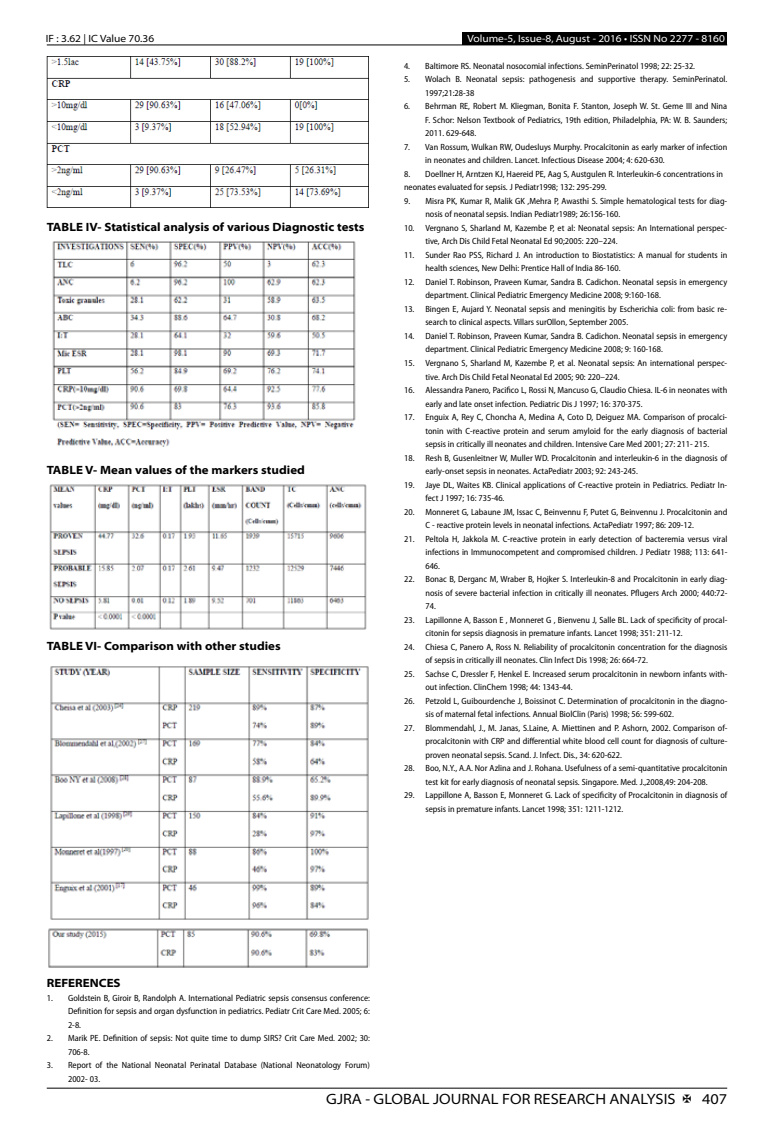
<style>
.page{position:relative;width:774px;height:1136px;background:#fff}
.page>*{position:absolute;margin:0;border:0;box-sizing:border-box;transform-origin:0 0}
.t1{font:semi-expanded 15px "Myriad Pro";color:#000}
.t2{font:700 semi-expanded 12px "Myriad Pro";color:#000}
.t3{font:semi-expanded 10.5px "Myriad Pro";color:#fff}
.t4{font:semi-expanded 10.5px "Myriad Pro";color:#000}
.t5{font:semi-condensed 9px/13.5px "Myriad Pro";color:#000}
</style>
<div class="page">
<hr style="left:47px;top:1087px;width:680px;height:1px;background:#000">
<div style="left:462px;top:32px;width:265px;height:13px;background:#000"></div>
<hr style="left:47px;top:45px;width:680px;height:1px;background:#000">
<img style="left:47px;top:56px;width:322px;height:151px">
<img style="left:52px;top:241px;width:304px;height:206px">
<img style="left:49px;top:484px;width:318px;height:146px">
<img style="left:50px;top:666px;width:319px;height:254px">
<img style="left:48px;top:928px;width:322px;height:40px">
<p class="t4" style="left:46px;top:32px;width:110px">IF : 3.62 | IC Value 70.36</p>
<h2 class="t2" style="left:47px;top:220px;width:319px">TABLE IV- Statistical analysis of various Diagnostic tests</h2>
<h2 class="t2" style="left:47px;top:463px;width:260px">TABLE V- Mean values of the markers studied</h2>
<h2 class="t2" style="left:47px;top:638px;width:235px">TABLE VI- Comparison with other studies</h2>
<p class="t3" style="left:467px;top:32px;width:259px">Volume-5, Issue-8, August - 2016 • ISSN No 2277 - 8160</p>
<p class="t5" style="left:404px;top:59px;width:293px">4. Baltimore RS. Neonatal nosocomial infections. SeminPerinatol 1998; 22: 25-32.</p>
<p class="t5" style="left:425px;top:73px;width:303px;text-indent:-21px">5. Wolach B. Neonatal sepsis: pathogenesis and supportive therapy. SeminPerinatol.<br>1997;21:28-38</p>
<p class="t5" style="left:425px;top:100px;width:303px;text-align:justify;text-indent:-21px">6. Behrman RE, Robert M. Kliegman, Bonita F. Stanton, Joseph W. St. Geme III and Nina F. Schor: Nelson Textbook of Pediatrics, 19th edition, Philadelphia, PA: W. B. Saunders; 2011. 629-648.</p>
<p class="t5" style="left:425px;top:140px;width:303px;text-indent:-21px">7. Van Rossum, Wulkan RW, Oudesluys Murphy. Procalcitonin as early marker of infection in neonates and children. Lancet. Infectious Disease 2004; 4: 620-630.</p>
<p class="t5" style="left:404px;top:167px;width:320px">8. Doellner H, Arntzen KJ, Haereid PE, Aag S, Austgulen R. Interleukin-6 concentrations in neonates evaluated for sepsis. J Pediatr1998; 132: 295-299.</p>
<p class="t5" style="left:425px;top:194px;width:303px;text-indent:-21px">9. Misra PK, Kumar R, Malik GK ,Mehra P, Awasthi S. Simple hematological tests for diag&shy;nosis of neonatal sepsis. Indian Pediatr1989; 26:156-160.</p>
<p class="t5" style="left:425px;top:221px;width:303px;text-indent:-21px">10. Vergnano S, Sharland M, Kazembe P, et al: Neonatal sepsis: An International perspec&shy;tive, Arch Dis Child Fetal Neonatal Ed 90;2005: 220–224.</p>
<p class="t5" style="left:425px;top:248px;width:303px;text-indent:-21px">11. Sunder Rao PSS, Richard J. An introduction to Biostatistics: A manual for students in health sciences, New Delhi: Prentice Hall of India 86-160.</p>
<p class="t5" style="left:425px;top:275px;width:303px;text-indent:-21px">12. Daniel T. Robinson, Praveen Kumar, Sandra B. Cadichon. Neonatal sepsis in emergency department. Clinical Pediatric Emergency Medicine 2008; 9:160-168.</p>
<p class="t5" style="left:425px;top:302px;width:303px;text-indent:-21px">13. Bingen E, Aujard Y. Neonatal sepsis and meningitis by Escherichia coli: from basic re&shy;search to clinical aspects. Villars surOllon, September 2005.</p>
<p class="t5" style="left:425px;top:329px;width:303px;text-indent:-21px">14. Daniel T. Robinson, Praveen Kumar, Sandra B. Cadichon. Neonatal sepsis in emergency department. Clinical Pediatric Emergency Medicine 2008; 9: 160-168.</p>
<p class="t5" style="left:425px;top:356px;width:303px;text-indent:-21px">15. Vergnano S, Sharland M, Kazembe P, et al. Neonatal sepsis: An international perspec&shy;tive. Arch Dis Child Fetal Neonatal Ed 2005; 90: 220–224.</p>
<p class="t5" style="left:425px;top:383px;width:303px;text-indent:-21px">16. Alessandra Panero, Pacifico L, Rossi N, Mancuso G, Claudio Chiesa. IL-6 in neonates with early and late onset infection. Pediatric Dis J 1997; 16: 370-375.</p>
<p class="t5" style="left:425px;top:410px;width:303px;text-align:justify;text-indent:-21px">17. Enguix A, Rey C, Choncha A, Medina A, Coto D, Deiguez MA. Comparison of procalci&shy;tonin with C-reactive protein and serum amyloid for the early diagnosis of bacterial sepsis in critically ill neonates and children. Intensive Care Med 2001; 27: 211- 215.</p>
<p class="t5" style="left:425px;top:451px;width:303px;text-indent:-21px">18. Resh B, Gusenleitner W, Muller WD. Procalcitonin and interleukin-6 in the diagnosis of early-onset sepsis in neonates. ActaPediatr 2003; 92: 243-245.</p>
<p class="t5" style="left:425px;top:478px;width:303px;text-indent:-21px">19. Jaye DL, Waites KB. Clinical applications of C-reactive protein in Pediatrics. Pediatr In&shy;fect J 1997; 16: 735-46.</p>
<p class="t5" style="left:425px;top:505px;width:303px;text-indent:-21px">20. Monneret G, Labaune JM, Issac C, Beinvennu F, Putet G, Beinvennu J. Procalcitonin and<br>C - reactive protein levels in neonatal infections. ActaPediatr 1997; 86: 209-12.</p>
<p class="t5" style="left:425px;top:532px;width:303px;text-align:justify;text-indent:-21px">21. Peltola H, Jakkola M. C-reactive protein in early detection of bacteremia versus viral infections in Immunocompetent and compromised children. J Pediatr 1988; 113: 641- 646.</p>
<p class="t5" style="left:425px;top:572px;width:303px;text-align:justify;text-indent:-21px">22. Bonac B, Derganc M, Wraber B, Hojker S. Interleukin-8 and Procalcitonin in early diag&shy;nosis of severe bacterial infection in critically ill neonates. Pflugers Arch 2000; 440:72- 74.</p>
<p class="t5" style="left:425px;top:613px;width:303px;text-indent:-21px">23. Lapillonne A, Basson E , Monneret G , Bienvenu J, Salle BL. Lack of specificity of procal&shy;citonin for sepsis diagnosis in premature infants. Lancet 1998; 351: 211-12.</p>
<p class="t5" style="left:425px;top:640px;width:303px;text-indent:-21px">24. Chiesa C, Panero A, Ross N. Reliability of procalcitonin concentration for the diagnosis of sepsis in critically ill neonates. Clin Infect Dis 1998; 26: 664-72.</p>
<p class="t5" style="left:425px;top:667px;width:303px;text-indent:-21px">25. Sachse C, Dressler F, Henkel E. Increased serum procalcitonin in newborn infants with&shy;out infection. ClinChem 1998; 44: 1343-44.</p>
<p class="t5" style="left:425px;top:694px;width:303px;text-indent:-21px">26. Petzold L, Guibourdenche J, Boissinot C. Determination of procalcitonin in the diagno&shy;sis of maternal fetal infections. Annual BiolClin (Paris) 1998; 56: 599-602.</p>
<p class="t5" style="left:425px;top:721px;width:303px;text-align:justify;text-indent:-21px">27. Blommendahl, J., M. Janas, S.Laine, A. Miettinen and P. Ashorn, 2002. Comparison of&shy;procalcitonin with CRP and differential white blood cell count for diagnosis of culture&shy;proven neonatal sepsis. Scand. J. Infect. Dis., 34: 620-622.</p>
<p class="t5" style="left:404px;top:761px;width:325px;text-align:center">28. Boo, N.Y., A.A. Nor Azlina and J. Rohana. Usefulness of a semi-quantitative procalcitonin test kit for early diagnosis of neonatal sepsis. Singapore. Med. J.,2008,49: 204-208.</p>
<p class="t5" style="left:425px;top:788px;width:303px;text-indent:-21px">29. Lappillone A, Basson E, Monneret G. Lack of specificity of Procalcitonin in diagnosis of sepsis in premature infants. Lancet 1998; 351: 1211-1212.</p>
<h2 class="t2" style="left:47px;top:976px;width:75px">REFERENCES</h2>
<p class="t5" style="left:68px;top:991px;width:303px;text-align:justify;text-indent:-21px">1. Goldstein B, Giroir B, Randolph A. International Pediatric sepsis consensus conference:<br>Definition for sepsis and organ dysfunction in pediatrics. Pediatr Crit Care Med. 2005; 6:<br>2-8.</p>
<p class="t5" style="left:68px;top:1031px;width:303px;text-indent:-21px">2. Marik PE. Definition of sepsis: Not quite time to dump SIRS? Crit Care Med. 2002; 30:<br>706-8.</p>
<p class="t5" style="left:68px;top:1058px;width:303px;text-indent:-21px">3. Report of the National Neonatal Perinatal Database (National Neonatology Forum)<br>2002- 03.</p>
<h1 class="t1" style="left:326px;top:1090px;width:351px">GJRA - GLOBAL JOURNAL FOR RESEARCH ANALYSIS</h1>
<h1 class="t1" style="left:702px;top:1090px;width:27px">407</h1>
</div>
